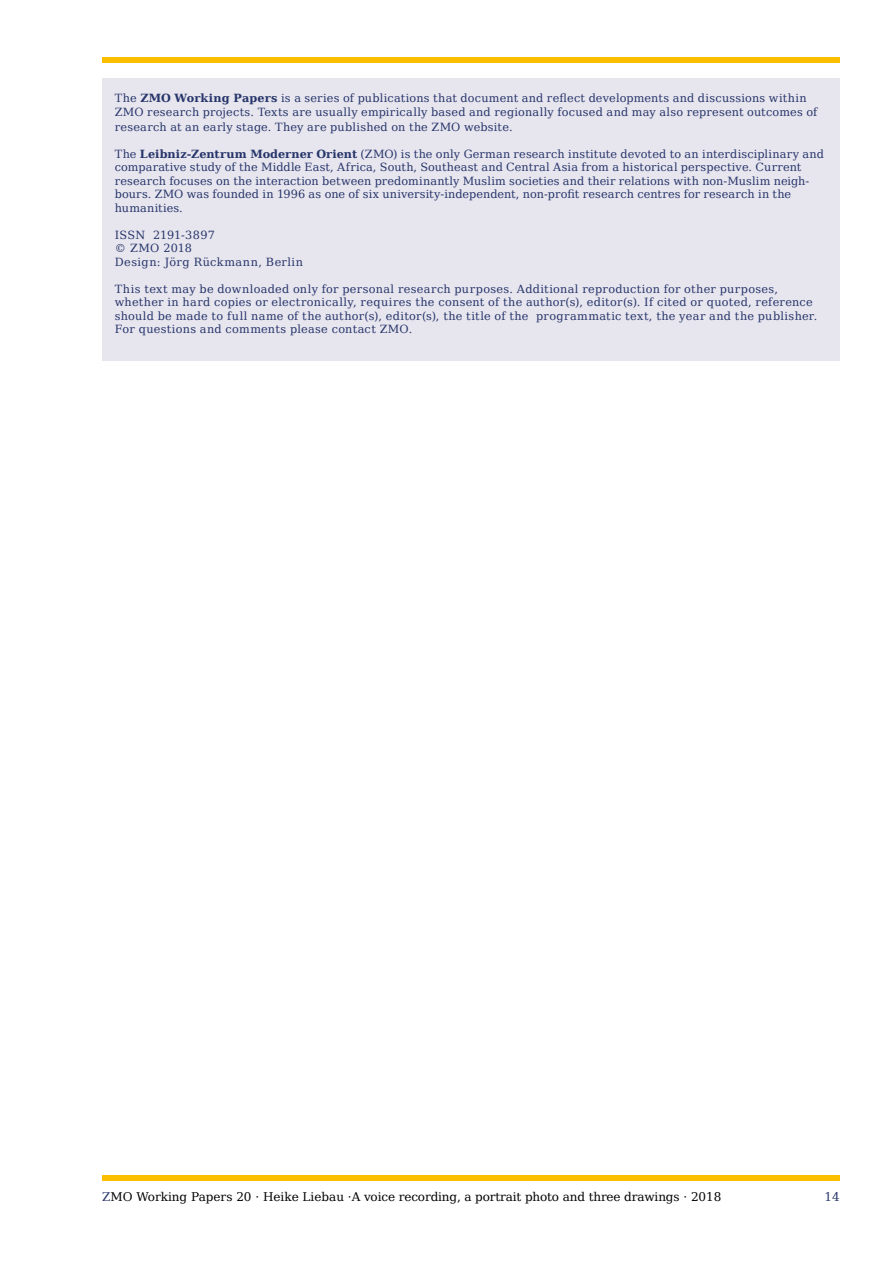
<style>
.page{position:relative;width:893px;height:1263px;background:#fff}
.page>*{position:absolute;margin:0;border:0;box-sizing:border-box;transform-origin:0 0}
.t1{font:12px "DejaVu Serif";letter-spacing:-.01em;color:#000}
.t2{font:12px "DejaVu Serif";color:#26356a}
.t3{font:11.25px/13.5px "DejaVu Serif";letter-spacing:.015em;color:#26356a}
.t4{font:11.25px/13.5px "DejaVu Serif";letter-spacing:.035em;color:#26356a}
.s1{font-weight:700}
.s2{color:#26356a}
</style>
<div class="page">
<div style="left:102px;top:1176px;width:738px;height:5px;background:#fcbf00"></div>
<div style="left:102px;top:78px;width:738px;height:283px;background:#e7e5ee"></div>
<div style="left:102px;top:57px;width:738px;height:6px;background:#fcbf00"></div>
<p class="t3" style="left:115px;top:91px;width:704px">The <span class="s1">ZMO Working Papers</span> is a series of publications that document and reflect developments and discussions within<br>ZMO research projects. Texts are usually empirically based and regionally focused and may also represent outcomes of</p>
<p class="t3" style="left:115px;top:120px;width:399px">research at an early stage. They are published on the ZMO website.</p>
<p class="t3" style="left:115px;top:147px;width:711px">The <span class="s1">Leibniz-Zentrum Moderner Orient</span> (ZMO) is the only German research institute devoted to an interdisciplinary and comparative study of the Middle East, Africa, South, Southeast and Central Asia from a historical perspective. Current research focuses on the interaction between predominantly Muslim societies and their relations with non-Muslim neigh&shy;bours. ZMO was founded in 1996 as one of six university-independent, non-profit research centres for research in the humanities.</p>
<p class="t4" style="left:115px;top:228px;width:190px">ISSN 2191-3897<br>© ZMO 2018<br>Design: Jörg Rückmann, Berlin</p>
<p class="t3" style="left:115px;top:282px;width:704px">This text may be downloaded only for personal research purposes. Additional reproduction for other purposes, whether in hard copies or electronically, requires the consent of the author(s), editor(s). If cited or quoted, reference should be made to full name of the author(s), editor(s), the title of the programmatic text, the year and the publisher.<br>For questions and comments please contact ZMO.</p>
<p class="t1" style="left:102px;top:1187px;width:621px"><span class="s2">Z</span>MO Working Papers 20 · Heike Liebau ·A voice recording, a portrait photo and three drawings · 2018</p>
<p class="t2" style="left:824px;top:1187px;width:17px">14</p>
</div>
